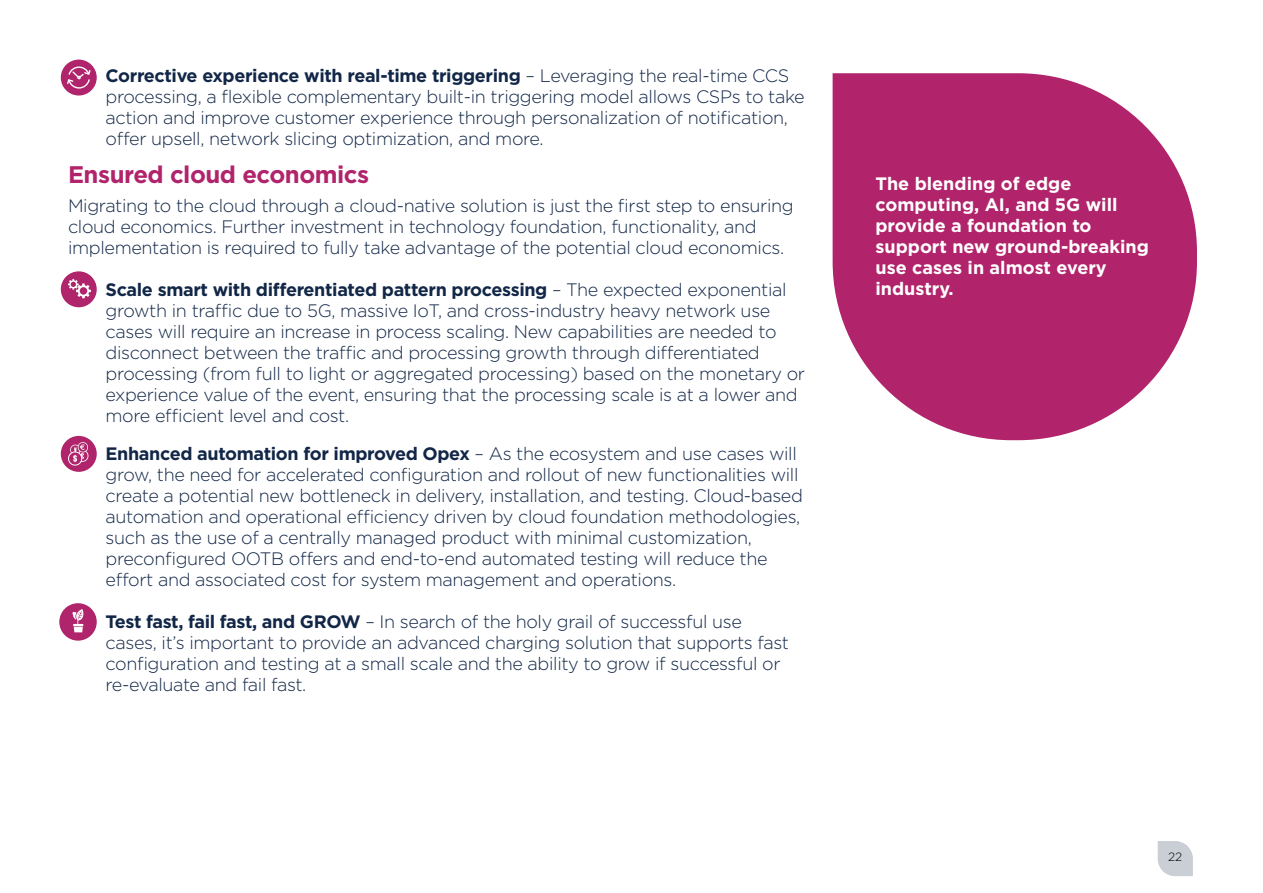
<style>
.page{position:relative;width:1263px;height:893px;background:#fff}
.page>*{position:absolute;margin:0;border:0;box-sizing:border-box;transform-origin:0 0}
.t1{font:700 24px "Gotham";letter-spacing:-.02em;color:#b1236b}
.t2{font:300 18px/21px "Gotham";letter-spacing:-.02em;color:#122747}
.t3{font:700 18px/21px "Gotham";color:#fff}
.t4{font:300 12px "Gotham";color:#000}
.s1{font-weight:700}
</style>
<div class="page">
<svg style="left:1158px;top:841px;width:35px;height:35px"></svg>
<div style="left:61px;top:60px;width:36px;height:36px;background:#b0246b;border-radius:50%"></div>
<svg style="left:67px;top:66px;width:24px;height:23px"></svg>
<div style="left:61px;top:271px;width:36px;height:36px;background:#b0246b;border-radius:50%"></div>
<svg style="left:68px;top:279px;width:23px;height:19px"></svg>
<svg style="left:833px;top:73px;width:364px;height:367px;fill:#b1236b"></svg>
<div style="left:61px;top:436px;width:36px;height:36px;background:#b0246b;border-radius:50%"></div>
<svg style="left:68px;top:442px;width:20px;height:24px"></svg>
<div style="left:59px;top:603px;width:38px;height:38px;background:#b0246b;border-radius:50%"></div>
<svg style="left:72px;top:609px;width:12px;height:23px"></svg>
<p class="t2" style="left:106px;top:65px;width:701px"><span class="s1">Corrective experience with real-time triggering</span> – Leveraging the real-time CCS processing, a flexible complementary built-in triggering model allows CSPs to take action and improve customer experience through personalization of notification, offer upsell, network slicing optimization, and more.</p>
<h1 class="t1" style="left:68px;top:159px;width:303px">Ensured cloud economics</h1>
<p class="t2" style="left:68px;top:195px;width:727px">Migrating to the cloud through a cloud-native solution is just the first step to ensuring cloud economics. Further investment in technology foundation, functionality, and implementation is required to fully take advantage of the potential cloud economics.</p>
<p class="t2" style="left:106px;top:279px;width:701px"><span class="s1">Scale smart with differentiated pattern processing</span> – The expected exponential growth in traffic due to 5G, massive IoT, and cross-industry heavy network use cases will require an increase in process scaling. New capabilities are needed to disconnect between the traffic and processing growth through differentiated processing (from full to light or aggregated processing) based on the monetary or experience value of the event, ensuring that the processing scale is at a lower and more efficient level and cost.</p>
<p class="t2" style="left:106px;top:443px;width:699px"><span class="s1">Enhanced automation for improved Opex</span> – As the ecosystem and use cases will grow, the need for accelerated configuration and rollout of new functionalities will create a potential new bottleneck in delivery, installation, and testing. Cloud-based automation and operational efficiency driven by cloud foundation methodologies, such as the use of a centrally managed product with minimal customization, preconfigured OOTB offers and end-to-end automated testing will reduce the effort and associated cost for system management and operations.</p>
<p class="t2" style="left:106px;top:611px;width:685px"><span class="s1">Test fast, fail fast, and GROW</span> – In search of the holy grail of successful use cases, it’s important to provide an advanced charging solution that supports fast configuration and testing at a small scale and the ability to grow if successful or re-evaluate and fail fast.</p>
<p class="t3" style="left:875px;top:173px;width:275px">The blending of edge computing, AI, and 5G will provide a foundation to support new ground-breaking use cases in almost every industry.</p>
<p class="t4" style="left:1168px;top:849px;width:16px">22</p>
</div>
